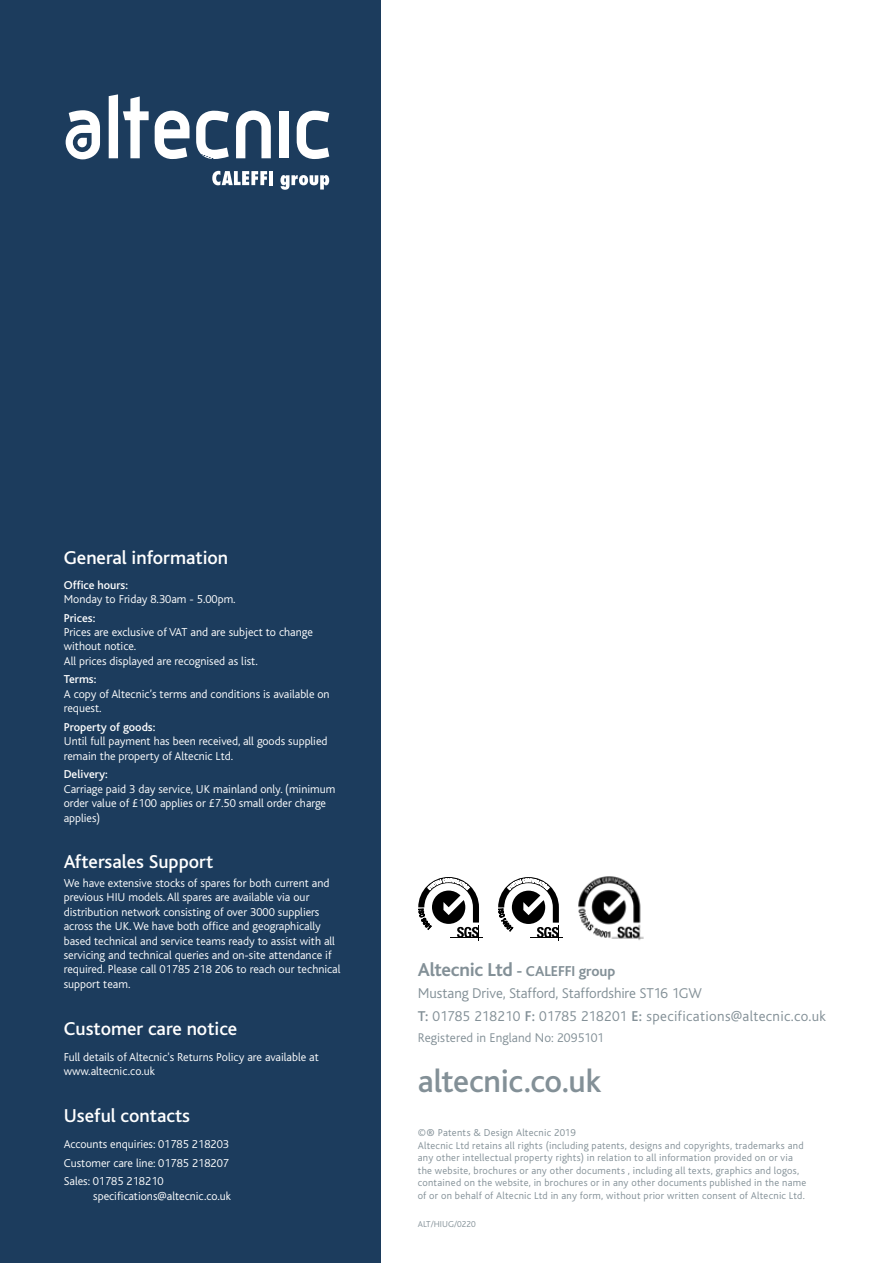
<style>
.page{position:relative;width:893px;height:1263px;background:#fff}
.page>*{position:absolute;margin:0;border:0;box-sizing:border-box;transform-origin:0 0}
.t1{font:500 33.15px "Bliss";letter-spacing:-.01em;color:#839097}
.t2{font:500 19.5px "Bliss";color:#fff}
.t3{font:700 15px "Bliss";letter-spacing:-.005em;color:#839097}
.t4{font:300 14.85px/22.5px "Bliss";color:#839097}
.t5{font:300 13.2px "Bliss";letter-spacing:.005em;color:#839097}
.t6{font:300 12px/14.4px "Bliss";color:#fff}
.t7{font:500 12px "Bliss";color:#fff}
.t8{font:300 10.5px/12.6px "Bliss";letter-spacing:.025em;color:#839097}
.t9{font:300 9px "Bliss";color:#839097}
.s1{font-size:19.5px}
.s2{font-size:16.5px}
.s3{font-weight:500}
.s4{font-size:15px}
</style>
<div class="page">
<div style="left:0;top:0;width:381px;height:1263px;background:#1c3c5d"></div>
<hr style="left:450px;top:937px;width:33px;height:1px;background:#000">
<svg style="left:418px;top:877px;width:61px;height:63px"></svg>
<hr style="left:530px;top:937px;width:33px;height:1px;background:#000">
<svg style="left:498px;top:877px;width:61px;height:63px"></svg>
<img style="left:578px;top:876px;width:66px;height:64px">
<svg style="left:109px;top:94px;width:40px;height:64px"></svg>
<svg style="left:155px;top:111px;width:35px;height:48px"></svg>
<svg style="left:196px;top:111px;width:33px;height:48px"></svg>
<svg style="left:236px;top:111px;width:35px;height:47px"></svg>
<div style="left:280px;top:111px;width:9px;height:47px;background:#fff"></div>
<svg style="left:297px;top:111px;width:32px;height:48px"></svg>
<svg style="left:66px;top:110px;width:34px;height:49px"></svg>
<svg style="left:212px;top:171px;width:55px;height:14px"></svg>
<hr style="left:269px;top:171px;width:4px;height:14px;background:#fff">
<svg style="left:280px;top:175px;width:49px;height:15px"></svg>
<h2 class="t2" style="left:64px;top:547px;width:166px">General information</h2>
<p class="t7" style="left:64px;top:578px;width:66px">Office hours:</p>
<p class="t6" style="left:64px;top:592px;width:173px">Monday to Friday 8.30am - 5.00pm.</p>
<p class="t7" style="left:64px;top:611px;width:33px">Prices:</p>
<p class="t6" style="left:64px;top:625px;width:251px">Prices are exclusive of VAT and are subject to change without notice.<br>All prices displayed are recognised as list.</p>
<p class="t7" style="left:64px;top:673px;width:34px">Terms:</p>
<p class="t6" style="left:64px;top:687px;width:267px">A copy of Altecnic’s terms and conditions is available on request.</p>
<p class="t7" style="left:64px;top:721px;width:93px">Property of goods:</p>
<p class="t6" style="left:64px;top:734px;width:265px">Until full payment has been received, all goods supplied remain the property of Altecnic Ltd.</p>
<p class="t7" style="left:64px;top:768px;width:45px">Delivery:</p>
<p class="t6" style="left:64px;top:782px;width:273px">Carriage paid 3 day service, UK mainland only. (minimum order value of £100 applies or £7.50 small order charge applies)</p>
<h2 class="t2" style="left:64px;top:852px;width:151px">Aftersales Support</h2>
<p class="t6" style="left:64px;top:876px;width:278px">We have extensive stocks of spares for both current and previous HIU models. All spares are available via our distribution network consisting of over 3000 suppliers across the UK. We have both office and geographically based technical and service teams ready to assist with all servicing and technical queries and on-site attendance if required. Please call 01785 218 206 to reach our technical support team.</p>
<h2 class="t2" style="left:64px;top:1018px;width:175px">Customer care notice</h2>
<p class="t6" style="left:64px;top:1050px;width:257px">Full details of Altecnic's Returns Policy are available at www.altecnic.co.uk</p>
<h2 class="t2" style="left:64px;top:1105px;width:128px">Useful contacts</h2>
<p class="t6" style="left:64px;top:1135px;width:167px;line-height:18.6px;text-align:justify">Accounts enquiries: 01785 218203<br>Customer care line: 01785 218207<br>Sales: 01785 218210</p>
<p class="t6" style="left:93px;top:1189px;width:139px">specifications@altecnic.co.uk</p>
<p class="t3" style="left:418px;top:963px;width:199px"><span class="s1">Altecnic Ltd</span> <span class="s2">-</span> CALEFFI group</p>
<p class="t4" style="left:418px;top:982px;width:410px">Mustang Drive, Stafford, Staffordshire ST16 1GW<br><span class="s3">T:</span> 01785 218210 <span class="s3">F:</span> 01785 218201 <span class="s3">E:</span> specifications@altecnic.co.uk</p>
<p class="t5" style="left:418px;top:1031px;width:188px">Registered in England No: 2095101</p>
<h1 class="t1" style="left:418px;top:1063px;width:185px">altecnic.co.uk</h1>
<p class="t8" style="left:418px;top:1126px;width:390px">©<span class="s4">®</span> Patents &amp; Design Altecnic 2019<br>Altecnic Ltd retains all rights (including patents, designs and copyrights, trademarks and any other intellectual property rights) in relation to all information provided on or via the website, brochures or any other documents , including all texts, graphics and logos, contained on the website, in brochures or in any other documents published in the name of or on behalf of Altecnic Ltd in any form, without prior written consent of Altecnic Ltd.</p>
<p class="t9" style="left:418px;top:1219px;width:59px">ALT/HIUG/0220</p>
</div>
